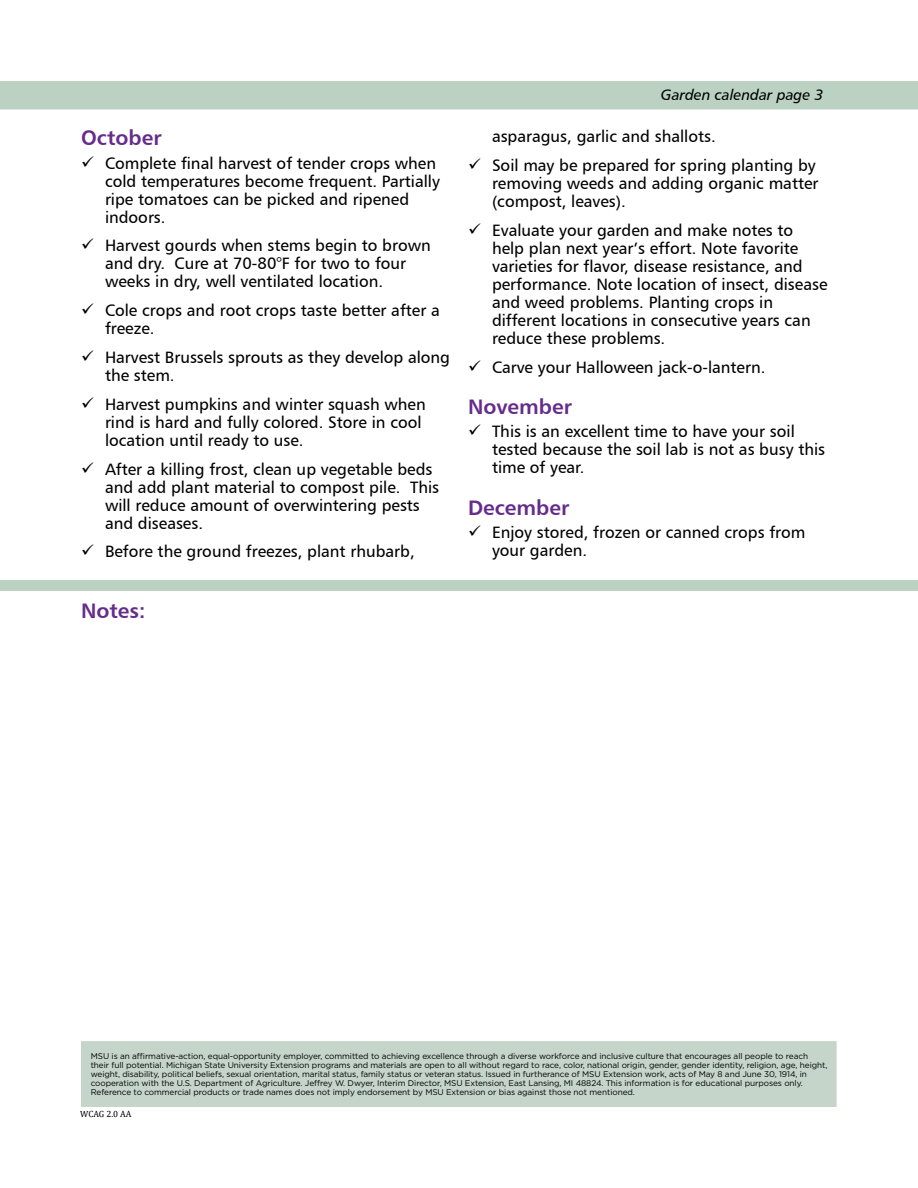
<style>
.page{position:relative;width:918px;height:1188px;background:#fff}
.page>*{position:absolute;margin:0;border:0;box-sizing:border-box;transform-origin:0 0}
.Header_2{font:21px "Humanist 777 BT Bold B";color:#652c8b}
.Subhead{font:21px "Humanist 777 BT Bold B";color:#652c8b}
.t1{font:16.5px/18px "Humanist 777 BT Roman B";color:#000}
.t2{font:15px "Humanist 777 BT Italic B";color:#000}
.t3{font:9px "Cambria";letter-spacing:-.01em;color:#000}
.t4{font:8.25px/9px "Gotham";letter-spacing:-.01em;color:#000}
</style>
<div class="page">
<div style="left:0;top:81px;width:918px;height:29px;background:#bbd2c3"></div>
<div style="left:81px;top:1041px;width:756px;height:66px;background:#c5d5ca"></div>
<div style="left:0;top:581px;width:918px;height:10px;background:#bbd2c2"></div>
<p class="Header_2" style="left:81px;top:125px;width:82px">October</p>
<p class="t1" style="left:105px;top:154px;width:336px">Complete final harvest of tender crops when cold temperatures become frequent. Partially ripe tomatoes can be picked and ripened indoors.</p>
<p class="t1" style="left:105px;top:236px;width:327px">Harvest gourds when stems begin to brown and dry. Cure at 70-80°F for two to four weeks in dry, well ventilated location.</p>
<p class="t1" style="left:105px;top:301px;width:336px">Cole crops and root crops taste better after a freeze.</p>
<p class="t1" style="left:105px;top:348px;width:347px">Harvest Brussels sprouts as they develop along the stem.</p>
<p class="t1" style="left:105px;top:395px;width:322px">Harvest pumpkins and winter squash when rind is hard and fully colored. Store in cool location until ready to use.</p>
<p class="t1" style="left:105px;top:460px;width:336px">After a killing frost, clean up vegetable beds and add plant material to compost pile. This will reduce amount of overwintering pests and diseases.</p>
<p class="t1" style="left:105px;top:542px;width:311px">Before the ground freezes, plant rhubarb,</p>
<p class="Subhead" style="left:81px;top:598px;width:66px">Notes:</p>
<p class="t2" style="left:661px;top:85px;width:164px">Garden calendar page 3</p>
<p class="t1" style="left:492px;top:127px;width:225px">asparagus, garlic and shallots.</p>
<p class="t1" style="left:492px;top:156px;width:328px">Soil may be prepared for spring planting by removing weeds and adding organic matter (compost, leaves).</p>
<p class="t1" style="left:492px;top:221px;width:337px">Evaluate your garden and make notes to help plan next year’s effort. Note favorite varieties for flavor, disease resistance, and performance. Note location of insect, disease and weed problems. Planting crops in different locations in consecutive years can reduce these problems.</p>
<p class="t1" style="left:492px;top:357px;width:275px">Carve your Halloween jack-o-lantern.</p>
<p class="Header_2" style="left:468px;top:393px;width:105px">November</p>
<p class="t1" style="left:492px;top:422px;width:335px">This is an excellent time to have your soil tested because the soil lab is not as busy this time of year.</p>
<p class="Header_2" style="left:468px;top:494px;width:103px">December</p>
<p class="t1" style="left:492px;top:523px;width:315px">Enjoy stored, frozen or canned crops from your garden.</p>
<p class="t4" style="left:91px;top:1051px;width:738px">MSU is an affirmative-action, equal-opportunity employer, committed to achieving excellence through a diverse workforce and inclusive culture that encourages all people to reach their full potential. Michigan State University Extension programs and materials are open to all without regard to race, color, national origin, gender, gender identity, religion, age, height, weight, disability, political beliefs, sexual orientation, marital status, family status or veteran status. Issued in furtherance of MSU Extension work, acts of May 8 and June 30, 1914, in cooperation with the U.S. Department of Agriculture. Jeffrey W. Dwyer, Interim Director, MSU Extension, East Lansing, MI 48824. This information is for educational purposes only.<br>Reference to commercial products or trade names does not imply endorsement by MSU Extension or bias against those not mentioned.</p>
<p class="t3" style="left:80px;top:1109px;width:53px">WCAG 2.0 AA</p>
</div>
